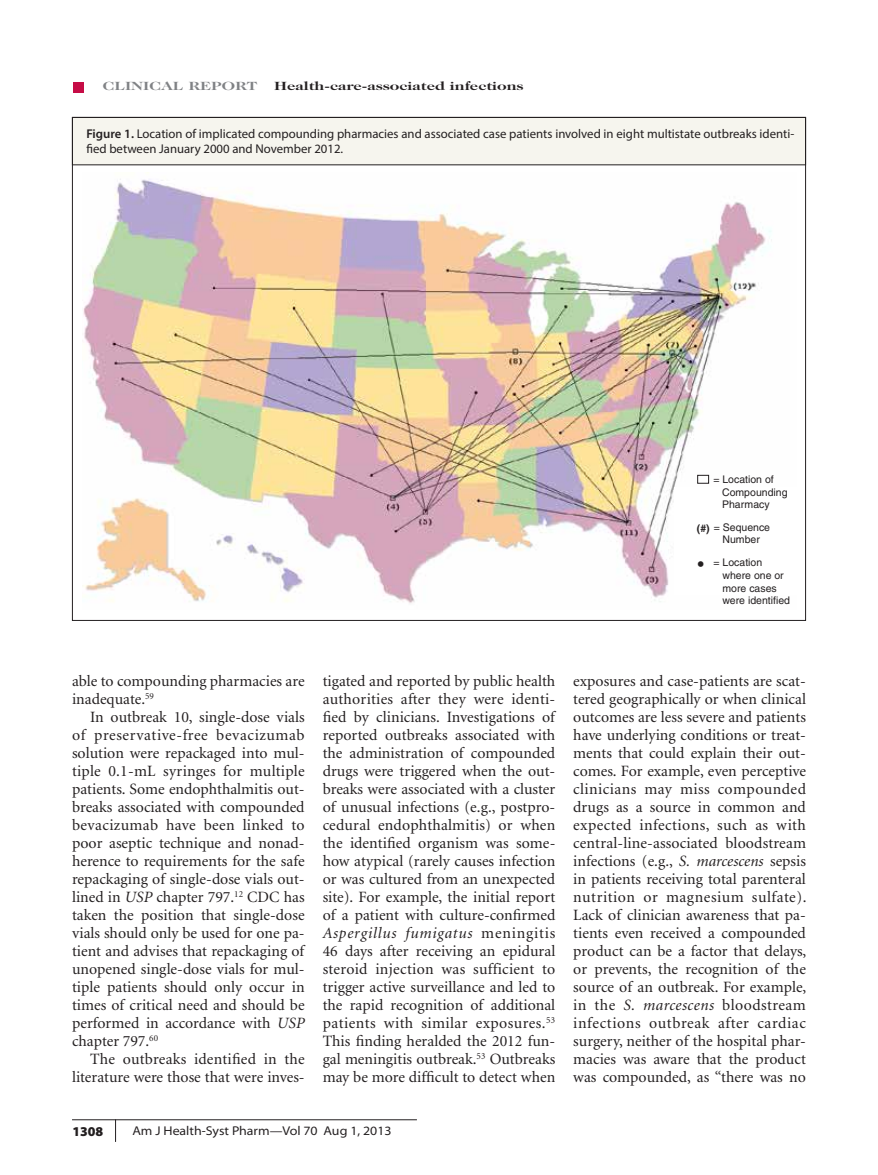
<style>
.page{position:relative;width:878px;height:1175px;background:#fff}
.page>*{position:absolute;margin:0;border:0;box-sizing:border-box;transform-origin:0 0}
.t1{font:27px "Minion";color:#231f20}
.t2{font:15.75px/18px "Minion";color:#231f20;text-align:justify}
.t3{font:900 13.5px "Myriad Pro";color:#231f20}
.t4{font:12.75px/15px "Myriad Pro";color:#231f20}
.t5{font:semi-expanded 12.75px "Myriad Pro";color:#231f20}
.t6{font:700 12px "Caslon Two Twenty Four";color:#231f20;scale:1.39 1}
.t7{font:700 12px "Caslon Two Twenty Four";color:#808285;scale:1.39 1}
.t8{font:10.5px/12.6px "Helvetica";color:#231f20}
.t9{font:700 10.5px "Helvetica";color:#231f20}
.s1{font-weight:600}
.s2{font-style:italic}
</style>
<div class="page">
<div style="left:74px;top:82px;width:10px;height:11px;background:#c60c46"></div>
<svg style="left:115px;top:1120px;width:1px;height:21px"></svg>
<hr style="left:72px;top:1119px;width:345px;height:1px;background:#231f20">
<div style="left:72px;top:117px;width:733px;height:48px;background:#f6f5ee"></div>
<img style="left:82px;top:172px;width:690px;height:432px">
<div style="left:674px;top:487px;width:123px;height:107px;background:#fff"></div>
<div style="left:697px;top:475px;width:12px;height:8px;border:1px solid #231f20"></div>
<p class="t7" style="left:103px;top:79px;width:113px">clinical Report</p>
<p class="t6" style="left:274px;top:79px;width:181px">Health-care-associated infections</p>
<p class="t4" style="left:86px;top:126px;width:709px"><span class="s1">Figure 1.</span> Location of implicated compounding pharmacies and associated case patients involved in eight multistate outbreaks identi&shy;fied between January 2000 and November 2012.</p>
<p class="t8" style="left:722px;top:473px;width:67px;text-indent:-9px">= Location of<br>Compounding<br>Pharmacy</p>
<p class="t8" style="left:713px;top:521px;width:58px;text-align:center">= Sequence<br>Number</p>
<p class="t9" style="left:697px;top:522px;width:14px">(#)</p>
<h1 class="t1" style="left:697px;top:550px;width:9px">•</h1>
<p class="t8" style="left:722px;top:556px;width:69px;text-indent:-9px">= Location where one or more cases were identified</p>
<p class="t2" style="left:72px;top:672px;width:234px">able to compounding pharmacies are inadequate.<sup>59</sup></p>
<p class="t2" style="left:72px;top:708px;width:234px;text-indent:18px">In outbreak 10, single-dose vials of preservative-free bevacizumab solution were repackaged into mul&shy;tiple 0.1-mL syringes for multiple patients. Some endophthalmitis out&shy;breaks associated with compounded bevacizumab have been linked to poor aseptic technique and nonad&shy;herence to requirements for the safe repackaging of single-dose vials out&shy;lined in <span class="s2">USP</span> chapter 797.<sup>12</sup> CDC has taken the position that single-dose vials should only be used for one pa&shy;tient and advises that repackaging of unopened single-dose vials for mul&shy;tiple patients should only occur in times of critical need and should be performed in accordance with <span class="s2">USP </span>chapter 797.<sup>60</sup></p>
<p class="t2" style="left:72px;top:1050px;width:234px;text-align:right">The outbreaks identified in the literature were those that were inves-</p>
<p class="t2" style="left:322px;top:672px;width:234px">tigated and reported by public health authorities after they were identi&shy;fied by clinicians. Investigations of reported outbreaks associated with the administration of compounded drugs were triggered when the out&shy;breaks were associated with a cluster of unusual infections (e.g., postpro&shy;cedural endophthalmitis) or when the identified organism was some&shy;how atypical (rarely causes infection or was cultured from an unexpected site). For example, the initial report of a patient with culture-confirmed <span class="s2">Aspergillus fumigatus</span> meningitis 46 days after receiving an epidural steroid injection was sufficient to trigger active surveillance and led to the rapid recognition of additional patients with similar exposures.<sup>53<br></sup>This finding heralded the 2012 fun&shy;gal meningitis outbreak.<sup>53</sup> Outbreaks may be more difficult to detect when</p>
<p class="t2" style="left:573px;top:672px;width:235px">exposures and case-patients are scat&shy;tered geographically or when clinical outcomes are less severe and patients have underlying conditions or treat&shy;ments that could explain their out&shy;comes. For example, even perceptive clinicians may miss compounded drugs as a source in common and expected infections, such as with central-line-associated bloodstream infections (e.g., <span class="s2">S. marcescens</span> sepsis in patients receiving total parenteral nutrition or magnesium sulfate).<br>Lack of clinician awareness that pa&shy;tients even received a compounded product can be a factor that delays, or prevents, the recognition of the source of an outbreak. For example, in the <span class="s2">S. marcescens</span> bloodstream infections outbreak after cardiac surgery, neither of the hospital phar&shy;macies was aware that the product was compounded, as “there was no</p>
<p class="t3" style="left:72px;top:1123px;width:32px">1308</p>
<p class="t5" style="left:132px;top:1123px;width:261px">Am J Health-Syst Pharm—Vol 70 Aug 1, 2013</p>
</div>
